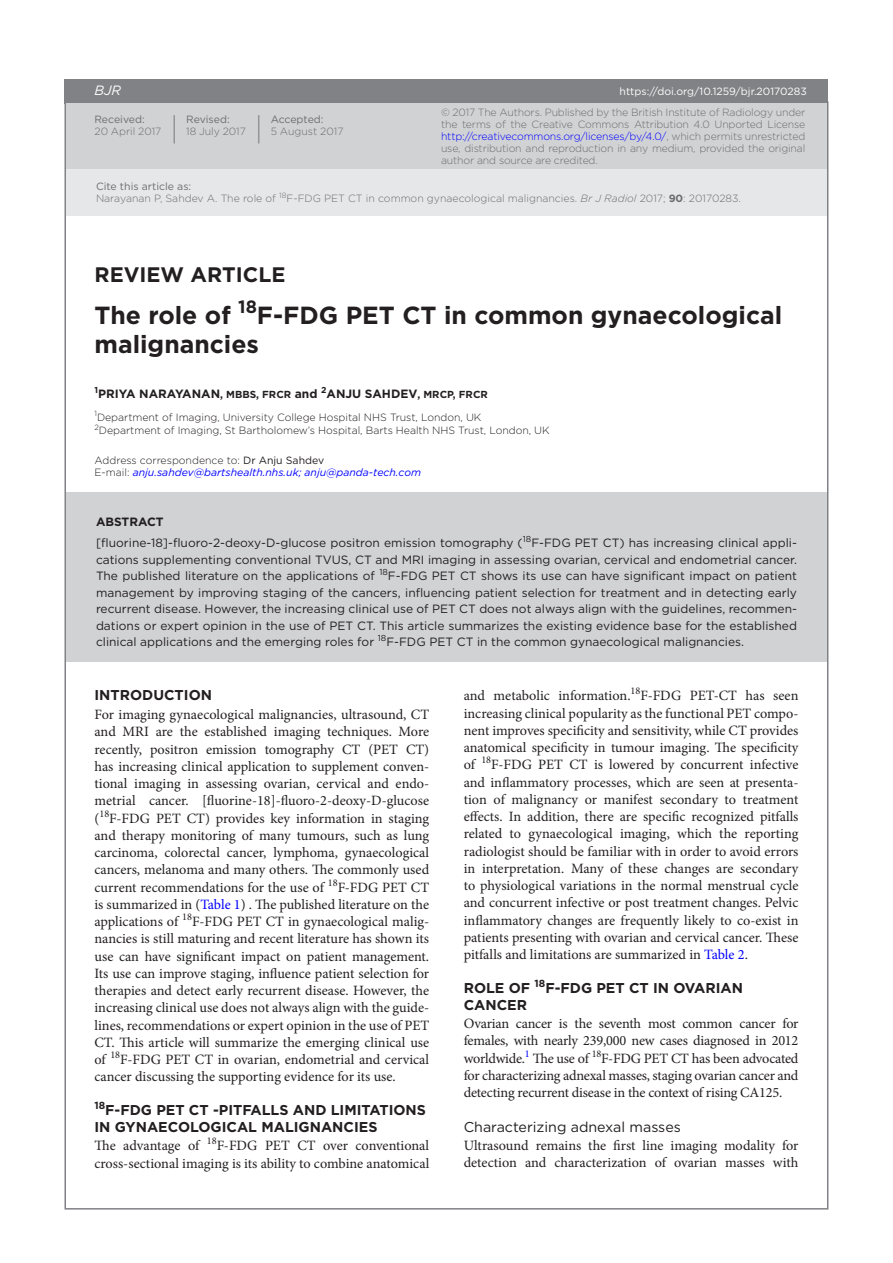
<style>
.page{position:relative;width:893px;height:1263px;background:#fff}
.page>*{position:absolute;margin:0;border:0;box-sizing:border-box;transform-origin:0 0}
.t1{font:700 24.75px/29.2px "Gotham";color:#231f20}
.t2{font:700 21px "Gotham";color:#231f20}
.t3{font:14.25px/17.2px "Minion Pro";letter-spacing:-.005em;color:#231f20;text-align:justify}
.t4{font:700 14.25px/17.2px "Gotham";color:#231f20}
.t5{font:14.25px "Gotham";color:#231f20}
.t6{font:italic 13.5px "Gotham";color:#fff}
.t7{font:12px/16.5px "Gotham";color:#231f20}
.t8{font:700 12px "Gotham";color:#231f20}
.t9{font:300 10.5px/12px "Gotham";color:#6c6d70}
.t10{font:300 10.5px/13.5px "Gotham";letter-spacing:-.005em;color:#231f20}
.t11{font:italic 10.5px/12px "Gotham";color:#00f}
.t12{font:10.5px "Gotham";color:#fff}
.t13{font:10.5px "Gotham";color:#6c6d70}
.t14{font:700 10.2px "Gotham";color:#231f20}
.s1{color:#00f}
.s2{font-weight:400}
.s3{font-style:italic}
.s4{font-weight:700}
.s5{font-size:10.2px}
.s6{font-weight:300;font-style:normal;color:#231f20}
.s7{font-style:normal;color:#231f20}
</style>
<div class="page">
<div style="left:64px;top:79px;width:764px;height:24px;background:#808285"></div>
<div style="left:66px;top:492px;width:761px;height:170px;background:#d1d2d4"></div>
<div style="left:66px;top:154px;width:761px;height:62px;background:#e6e7e9"></div>
<div style="left:66px;top:103px;width:761px;height:65px;background:#d1d2d4"></div>
<svg style="left:258px;top:115px;width:1px;height:28px"></svg>
<hr style="left:173px;top:115px;width:2px;height:29px;background:#939598">
<p class="t6" style="left:94px;top:83px;width:28px">BJR</p>
<p class="t13" style="left:94px;top:113px;width:52px">Received:</p>
<p class="t9" style="left:94px;top:125px;width:68px">20 April 2017</p>
<p class="t13" style="left:186px;top:113px;width:45px">Revised:</p>
<p class="t9" style="left:186px;top:125px;width:61px">18 July 2017</p>
<p class="t13" style="left:271px;top:113px;width:54px">Accepted:</p>
<p class="t9" style="left:271px;top:125px;width:74px">5 August 2017</p>
<p class="t12" style="left:620px;top:85px;width:189px">https://doi.org/10.1259/bjr.20170283</p>
<p class="t9" style="left:441px;top:106px;width:366px;text-align:justify">© 2017 The Authors. Published by the British Institute of Radiology under the terms of the Creative Commons Attribution 4.0 Unported License <span class="s1">http://creativecommons.org/licenses/by/4.0/</span>, which permits unrestricted use, distribution and reproduction in any medium, provided the original author and source are credited.</p>
<p class="t9" style="left:96px;top:180px;width:646px"><span class="s2">Cite this article as:<br></span>Narayanan P, Sahdev A. The role of <sup>18</sup>F-FDG PET CT in common gynaecological malignancies. <span class="s3">Br J Radiol</span> 2017; <span class="s4">90</span>: 20170283.</p>
<h2 class="t2" style="left:94px;top:260px;width:192px">REVIEW ARTICLE</h2>
<h1 class="t1" style="left:94px;top:300px;width:689px">THE ROLE OF <sup>18</sup>F-FDG PET CT IN COMMON GYNAECOLOGICAL<br>MALIGNANCIES</h1>
<p class="t8" style="left:94px;top:386px;width:98px"><sup>1</sup>PRIYA NARAYANAN</p>
<p class="t14" style="left:220px;top:388px;width:23px">, MBBS</p>
<p class="t14" style="left:256px;top:388px;width:21px">, FRCR</p>
<p class="t8" style="left:295px;top:386px;width:179px">AND <sup>2</sup>ANJU SAHDEV<span class="s5">, MRCP, FRCR</span></p>
<p class="t10" style="left:94px;top:410px;width:457px"><sup>1</sup>Department of Imaging, University College Hospital NHS Trust, London, UK<br><sup>2</sup>Department of Imaging, St Bartholomew’s Hospital, Barts Health NHS Trust, London, UK</p>
<p class="t11" style="left:94px;top:454px;width:328px"><span class="s6">Address correspondence to:</span> <span class="s7">Dr Anju Sahdev<br></span><span class="s6">E-mail:</span> anju.sahdev@bartshealth.nhs.uk; anju@panda-tech.com</p>
<p class="t7" style="left:96px;top:511px;width:702px;line-height:21px"><span class="s4">ABSTRACT<br></span>[fluorine-18]-fluoro-2-deoxy-D-glucose positron emission tomography (<sup>18</sup>F-FDG PET CT) has increasing clinical appli-</p>
<p class="t7" style="left:96px;top:551px;width:702px;text-align:justify">cations supplementing conventional TVUS, CT and MRI imaging in assessing ovarian, cervical and endometrial cancer.<br>The published literature on the applications of <sup>18</sup>F-FDG PET CT shows its use can have significant impact on patient management by improving staging of the cancers, influencing patient selection for treatment and in detecting early recurrent disease. However, the increasing clinical use of PET CT does not always align with the guidelines, recommen&shy;dations or expert opinion in the use of PET CT. This article summarizes the existing evidence base for the established clinical applications and the emerging roles for <sup>18</sup>F-FDG PET CT in the common gynaecological malignancies.</p>
<p class="t4" style="left:94px;top:686px;width:117px">INTRODUCTION</p>
<p class="t3" style="left:94px;top:706px;width:336px">For imaging gynaecological malignancies, ultrasound, CT and MRI are the established imaging techniques. More recently, positron emission tomography CT (PET CT) has increasing clinical application to supplement conven&shy;tional imaging in assessing ovarian, cervical and endo&shy;metrial cancer. [fluorine-18]-fluoro-2-deoxy-D-glucose (<sup>18</sup>F-FDG PET CT) provides key information in staging and therapy monitoring of many tumours, such as lung carcinoma, colorectal cancer, lymphoma, gynaecological cancers, melanoma and many others. The commonly used current recommendations for the use of <sup>18</sup>F-FDG PET CT is summarized in (<span class="s1">Table 1</span>) . The published literature on the applications of <sup>18</sup>F-FDG PET CT in gynaecological malig&shy;nancies is still maturing and recent literature has shown its use can have significant impact on patient management.<br>Its use can improve staging, influence patient selection for therapies and detect early recurrent disease. However, the increasing clinical use does not always align with the guide&shy;lines, recommendations or expert opinion in the use of PET CT. This article will summarize the emerging clinical use of <sup>18</sup>F-FDG PET CT in ovarian, endometrial and cervical cancer discussing the supporting evidence for its use.</p>
<p class="t4" style="left:94px;top:1101px;width:211px"><sup>18</sup>F-FDG PET CT -PITFALLS AND</p>
<p class="t4" style="left:331px;top:1101px;width:97px">LIM ITATIONS</p>
<p class="t4" style="left:95px;top:1118px;width:216px">IN GYNAECOLOGICAL MALIGNAN</p>
<p class="t4" style="left:344px;top:1118px;width:35px">CIES</p>
<p class="t3" style="left:94px;top:1137px;width:336px">The advantage of <sup>18</sup>F-FDG PET CT over conventional cross-sectional imaging is its ability to combine anatomical</p>
<p class="t3" style="left:464px;top:687px;width:336px">and metabolic information.<sup>18</sup>F-FDG PET-CT has seen increasing clinical popularity as the functional PET compo&shy;nent improves specificity and sensitivity, while CT provides anatomical specificity in tumour imaging. The specificity of <sup>18</sup>F-FDG PET CT is lowered by concurrent infective and inflammatory processes, which are seen at presenta&shy;tion of malignancy or manifest secondary to treatment effects. In addition, there are specific recognized pitfalls related to gynaecological imaging, which the reporting radiologist should be familiar with in order to avoid errors in interpretation. Many of these changes are secondary to physiological variations in the normal menstrual cycle and concurrent infective or post treatment changes. Pelvic inflammatory changes are frequently likely to co-exist in patients presenting with ovarian and cervical cancer. These pitfalls and limitations are summarized in <span class="s1">Table 2</span>.</p>
<p class="t4" style="left:464px;top:979px;width:269px">ROLE OF <sup>18</sup>F-FDG PET CT IN OVARIAN<br>CANCER</p>
<p class="t3" style="left:464px;top:1015px;width:336px">Ovarian cancer is the seventh most common cancer for females, with nearly 239,000 new cases diagnosed in 2012 worldwide.<sup>1</sup> The use of <sup>18</sup>F-FDG PET CT has been advocated for characterizing adnexal masses, staging ovarian cancer and detecting recurrent disease in the context of rising CA125.</p>
<p class="t5" style="left:464px;top:1117px;width:219px">Characterizing adnexal masses</p>
<p class="t3" style="left:464px;top:1136px;width:336px">Ultrasound remains the first line imaging modality for detection and characterization of ovarian masses with</p>
</div>
